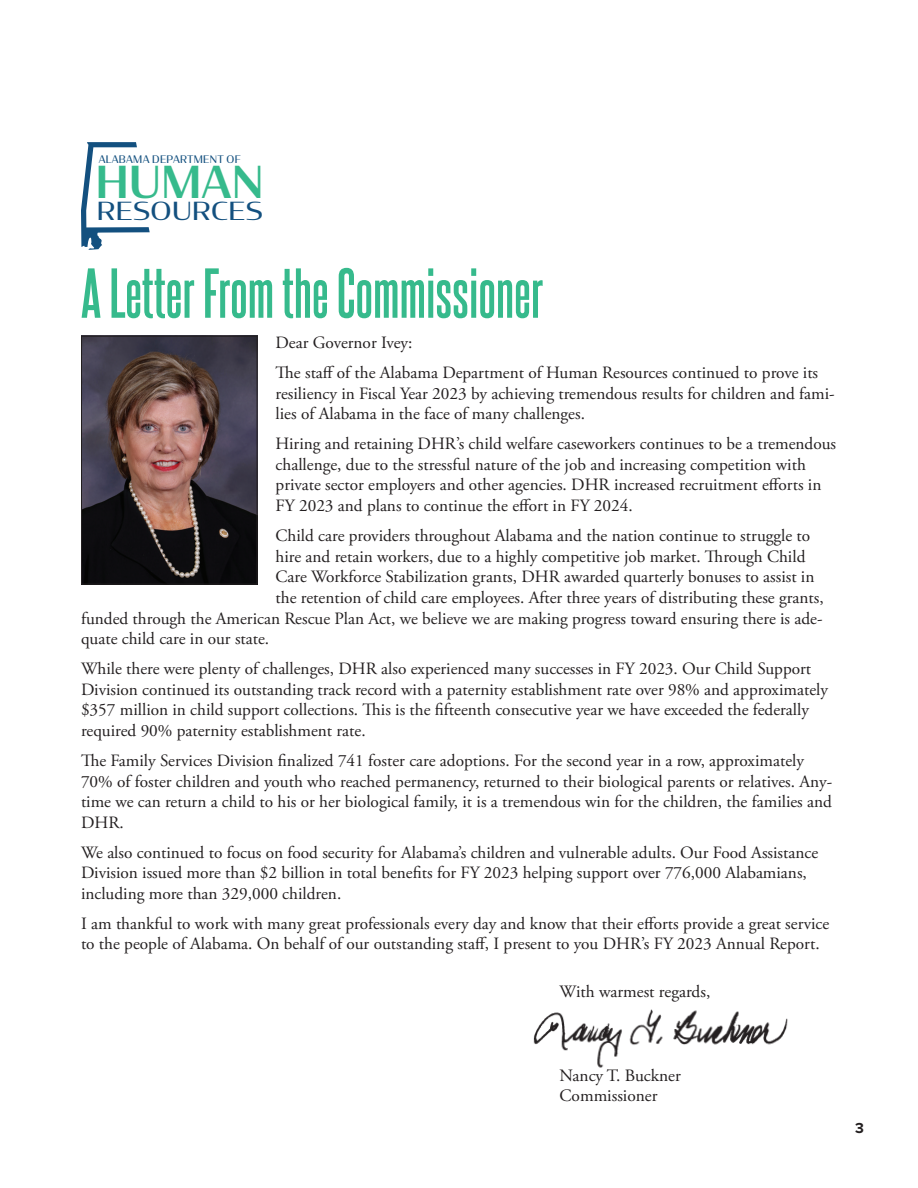
<style>
.page{position:relative;width:918px;height:1188px;background:#fff}
.page>*{position:absolute;margin:0;border:0;box-sizing:border-box;transform-origin:0 0}
.Main_Header{font:700 60px "Steelfish Rg";color:#36ba8c}
.t1{font:500 43.65px "Condor";letter-spacing:.01em;color:#36ba8c}
.t2{font:24.75px "Condor";letter-spacing:.01em;color:#13507f;scale:1.12 1}
.t3{font:17.4px "Adobe Garamond Pro";color:#231f20}
.Body_No_Indent{font:17.25px/20.7px "Adobe Garamond Pro";color:#231f20}
.t4{font:700 15px "Proxima Nova";color:#231f20}
.t5{font:10.35px "Condor";letter-spacing:.025em;color:#13507f}
</style>
<div class="page">
<img style="left:83px;top:338px;width:173px;height:245px">
<div style="left:81px;top:336px;width:177px;height:249px;border:1px solid #231f20"></div>
<img style="left:533px;top:1009px;width:255px;height:59px">
<svg style="left:81px;top:142px;width:69px;height:108px"></svg>
<p class="t5" style="left:99px;top:152px;width:143px">ALABAMA DEPARTMENT OF</p>
<p class="t1" style="left:96px;top:154px;width:169px">HUMAN</p>
<p class="t2" style="left:97px;top:195px;width:150px">RESOURCES</p>
<p class="Main_Header" style="left:81px;top:250px;width:464px">A Letter From the Commissioner</p>
<p class="Body_No_Indent" style="left:276px;top:333px;width:138px">Dear Governor Ivey:</p>
<p class="Body_No_Indent" style="left:276px;top:363px;width:561px">The staff of the Alabama Department of Human Resources continued to prove its resiliency in Fiscal Year 2023 by achieving tremendous results for children and fami&shy;lies of Alabama in the face of many challenges.</p>
<p class="Body_No_Indent" style="left:276px;top:434px;width:562px">Hiring and retaining DHR’s child welfare caseworkers continues to be a tremendous challenge, due to the stressful nature of the job and increasing competition with private sector employers and other agencies. DHR increased recruitment efforts in FY 2023 and plans to continue the effort in FY 2024.</p>
<p class="Body_No_Indent" style="left:276px;top:526px;width:536px">Child care providers throughout Alabama and the nation continue to struggle to</p>
<p class="Body_No_Indent" style="left:276px;top:546px;width:531px">hire and retain workers, due to a highly competitive job market. Through Child</p>
<p class="Body_No_Indent" style="left:276px;top:567px;width:540px">Care Workforce Stabilization grants, DHR awarded quarterly bonuses to assist in</p>
<p class="Body_No_Indent" style="left:276px;top:588px;width:550px">the retention of child care employees. After three years of distributing these grants,</p>
<p class="Body_No_Indent" style="left:81px;top:608px;width:743px">funded through the American Rescue Plan Act, we believe we are making progress toward ensuring there is ade-</p>
<p class="Body_No_Indent" style="left:81px;top:629px;width:190px">quate child care in our state.</p>
<p class="Body_No_Indent" style="left:81px;top:659px;width:749px">While there were plenty of challenges, DHR also experienced many successes in FY 2023. Our Child Support Division continued its outstanding track record with a paternity establishment rate over 98% and approximately $357 million in child support collections. This is the fifteenth consecutive year we have exceeded the federally required 90% paternity establishment rate.</p>
<p class="Body_No_Indent" style="left:81px;top:751px;width:753px">The Family Services Division finalized 741 foster care adoptions. For the second year in a row, approximately 70% of foster children and youth who reached permanency, returned to their biological parents or relatives. Any&shy;time we can return a child to his or her biological family, it is a tremendous win for the children, the families and DHR.</p>
<p class="Body_No_Indent" style="left:81px;top:842px;width:739px">We also continued to focus on food security for Alabama’s children and vulnerable adults. Our Food Assistance<br>Division issued more than $2 billion in total benefits for FY 2023 helping support over 776,000 Alabamians, including more than 329,000 children.</p>
<p class="Body_No_Indent" style="left:81px;top:914px;width:750px">I am thankful to work with many great professionals every day and know that their efforts provide a great service to the people of Alabama. On behalf of our outstanding staff, I present to you DHR’s FY 2023 Annual Report.</p>
<p class="t3" style="left:560px;top:981px;width:152px">With warmest regards,</p>
<p class="t3" style="left:560px;top:1065px;width:123px">Nancy T. Buckner</p>
<p class="t3" style="left:560px;top:1085px;width:99px">Commissioner</p>
<p class="t4" style="left:855px;top:1117px;width:10px">3</p>
</div>
